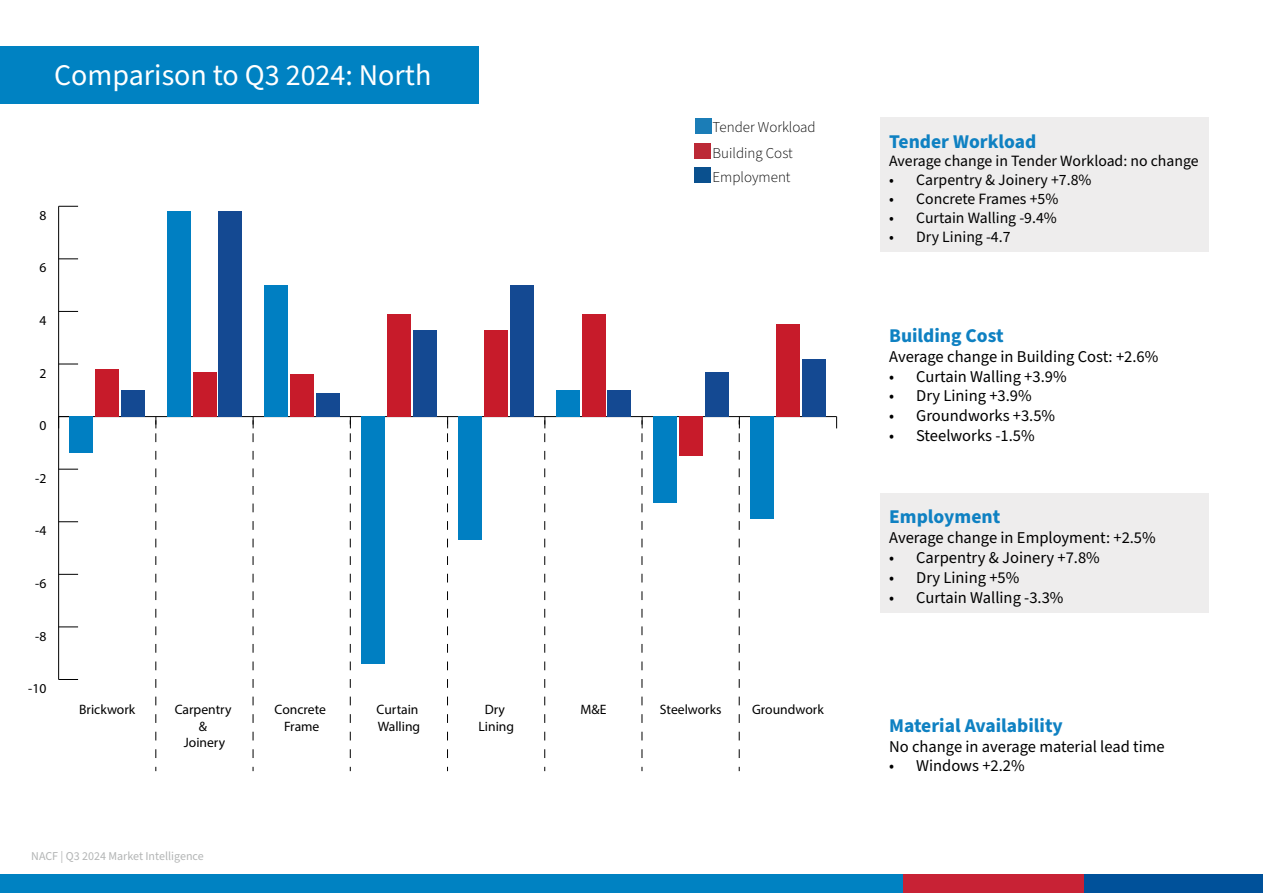
<style>
.page{position:relative;width:1263px;height:893px;background:#fff}
.page>*{position:absolute;margin:0;border:0;box-sizing:border-box;transform-origin:0 0}
.t1{font:30px "Source Sans Pro";color:#fff}
.t2{font:700 19.5px "Source Sans Pro";color:#0f81c2}
.t3{font:16.5px "Source Sans Pro";color:#000}
.t4{font:15.75px "Source Sans Pro";color:#000}
.t5{font:300 15px/25px "Source Sans Pro";color:#000}
.t6{font:13.65px/16.4px "Myriad Pro";color:#000;text-align:center}
.t7{font:12px "Source Sans Pro";color:#b3b5b5}
</style>
<div class="page">
<div style="left:0;top:875px;width:1263px;height:18px;background:#0082c2"></div>
<div style="left:904px;top:875px;width:180px;height:18px;background:#c82235"></div>
<div style="left:1084px;top:875px;width:179px;height:18px;background:#00519a"></div>
<div style="left:695px;top:118px;width:16px;height:15px;background:#1b7db7"></div>
<div style="left:694px;top:143px;width:16px;height:16px;background:#bc2936"></div>
<div style="left:694px;top:168px;width:16px;height:15px;background:#0a508e"></div>
<div style="left:880px;top:494px;width:329px;height:119px;background:#eeeded"></div>
<div style="left:880px;top:118px;width:329px;height:134px;background:#eeeded"></div>
<div style="left:0;top:46px;width:479px;height:58px;background:#0082c2"></div>
<hr style="left:59px;top:416px;width:778px;height:1px;background:#000">
<hr style="left:58px;top:206px;width:1px;height:473px;background:#000">
<svg style="left:59px;top:679px;width:19px;height:1px"></svg>
<svg style="left:59px;top:626px;width:19px;height:1px"></svg>
<svg style="left:59px;top:574px;width:19px;height:1px"></svg>
<svg style="left:59px;top:521px;width:19px;height:1px"></svg>
<svg style="left:59px;top:469px;width:19px;height:1px"></svg>
<svg style="left:59px;top:416px;width:19px;height:12px"></svg>
<svg style="left:59px;top:364px;width:19px;height:1px"></svg>
<svg style="left:59px;top:311px;width:19px;height:1px"></svg>
<svg style="left:59px;top:258px;width:19px;height:1px"></svg>
<svg style="left:59px;top:206px;width:19px;height:1px"></svg>
<div style="left:122px;top:390px;width:23px;height:27px;background:#144992"></div>
<div style="left:219px;top:212px;width:23px;height:205px;background:#144992"></div>
<div style="left:316px;top:393px;width:23px;height:24px;background:#144992"></div>
<div style="left:413px;top:330px;width:24px;height:87px;background:#144992"></div>
<div style="left:510px;top:285px;width:24px;height:132px;background:#144992"></div>
<div style="left:608px;top:390px;width:23px;height:27px;background:#144992"></div>
<div style="left:705px;top:372px;width:23px;height:45px;background:#144992"></div>
<div style="left:802px;top:359px;width:24px;height:58px;background:#144992"></div>
<div style="left:96px;top:369px;width:23px;height:48px;background:#c71b2a"></div>
<div style="left:193px;top:372px;width:23px;height:45px;background:#c71b2a"></div>
<div style="left:290px;top:374px;width:23px;height:43px;background:#c71b2a"></div>
<div style="left:387px;top:314px;width:24px;height:103px;background:#c71b2a"></div>
<div style="left:485px;top:330px;width:23px;height:87px;background:#c71b2a"></div>
<div style="left:582px;top:314px;width:23px;height:103px;background:#c71b2a"></div>
<div style="left:679px;top:417px;width:23px;height:39px;background:#c71b2a"></div>
<div style="left:776px;top:325px;width:24px;height:92px;background:#c71b2a"></div>
<div style="left:70px;top:417px;width:23px;height:36px;background:#007fc2"></div>
<div style="left:167px;top:212px;width:23px;height:205px;background:#007fc2"></div>
<div style="left:264px;top:285px;width:23px;height:132px;background:#007fc2"></div>
<div style="left:361px;top:417px;width:24px;height:247px;background:#007fc2"></div>
<div style="left:459px;top:417px;width:23px;height:123px;background:#007fc2"></div>
<div style="left:556px;top:390px;width:23px;height:27px;background:#007fc2"></div>
<div style="left:653px;top:417px;width:23px;height:86px;background:#007fc2"></div>
<div style="left:750px;top:417px;width:24px;height:102px;background:#007fc2"></div>
<svg style="left:156px;top:417px;width:1px;height:354px"></svg>
<svg style="left:253px;top:417px;width:1px;height:354px"></svg>
<svg style="left:350px;top:417px;width:1px;height:354px"></svg>
<svg style="left:642px;top:417px;width:1px;height:354px"></svg>
<svg style="left:739px;top:417px;width:1px;height:354px"></svg>
<svg style="left:447px;top:417px;width:1px;height:354px"></svg>
<svg style="left:544px;top:417px;width:1px;height:354px"></svg>
<h1 class="t1" style="left:54px;top:55px;width:379px">Comparison to Q3 2024: North</h1>
<p class="t6" style="left:39px;top:207px;width:8px">8</p>
<p class="t6" style="left:39px;top:260px;width:8px">6</p>
<p class="t6" style="left:39px;top:312px;width:8px">4</p>
<p class="t6" style="left:39px;top:365px;width:8px">2</p>
<p class="t6" style="left:39px;top:417px;width:8px">0</p>
<p class="t6" style="left:35px;top:470px;width:13px">-2</p>
<p class="t6" style="left:35px;top:522px;width:13px">-4</p>
<p class="t6" style="left:35px;top:575px;width:13px">-6</p>
<p class="t6" style="left:35px;top:628px;width:13px">-8</p>
<p class="t6" style="left:28px;top:680px;width:20px">-10</p>
<p class="t6" style="left:79px;top:701px;width:58px">Brickwork</p>
<p class="t6" style="left:175px;top:701px;width:58px">Carpentry &amp;<br>Joinery</p>
<p class="t6" style="left:275px;top:701px;width:53px">Concrete<br>Frame</p>
<p class="t6" style="left:377px;top:701px;width:45px;text-align:left">Curtain<br>Walling</p>
<p class="t7" style="left:31px;top:848px;width:174px">NACF | Q3 2024 Market Intelligence</p>
<p class="t5" style="left:712px;top:115px;width:105px">Tender Workload<br>Building Cost<br>Employment</p>
<p class="t6" style="left:485px;top:701px;width:22px">Dry</p>
<p class="t6" style="left:580px;top:701px;width:27px">M&amp;E</p>
<p class="t6" style="left:660px;top:701px;width:63px">Steelworks</p>
<p class="t6" style="left:752px;top:701px;width:73px">Groundwork</p>
<p class="t6" style="left:478px;top:718px;width:37px">Lining</p>
<p class="t2" style="left:889px;top:128px;width:149px">Tender Workload</p>
<p class="t4" style="left:889px;top:151px;width:311px">Average change in Tender Workload: no change</p>
<p class="t4" style="left:889px;top:170px;width:204px">• Carpentry &amp; Joinery +7.8%</p>
<p class="t4" style="left:889px;top:189px;width:171px">• Concrete Frames +5%</p>
<p class="t4" style="left:889px;top:207px;width:169px">• Curtain Walling -9.4%</p>
<p class="t4" style="left:889px;top:226px;width:123px">• Dry Lining -4.7</p>
<p class="t2" style="left:889px;top:322px;width:116px">Building Cost</p>
<p class="t3" style="left:889px;top:345px;width:271px">Average change in Building Cost: +2.6%</p>
<p class="t3" style="left:889px;top:365px;width:179px">• Curtain Walling +3.9%</p>
<p class="t3" style="left:889px;top:385px;width:144px">• Dry Lining +3.9%</p>
<p class="t3" style="left:889px;top:405px;width:168px">• Groundworks +3.5%</p>
<p class="t3" style="left:889px;top:425px;width:147px">• Steelworks -1.5%</p>
<p class="t2" style="left:889px;top:504px;width:113px">Employment</p>
<p class="t3" style="left:889px;top:527px;width:268px">Average change in Employment: +2.5%</p>
<p class="t3" style="left:889px;top:547px;width:212px">• Carpentry &amp; Joinery +7.8%</p>
<p class="t3" style="left:889px;top:566px;width:132px">• Dry Lining +5%</p>
<p class="t3" style="left:889px;top:586px;width:176px">• Curtain Walling -3.3%</p>
<p class="t2" style="left:889px;top:712px;width:175px">Material Availability</p>
<p class="t3" style="left:889px;top:735px;width:277px">No change in average material lead time</p>
<p class="t3" style="left:889px;top:755px;width:137px">• Windows +2.2%</p>
</div>
